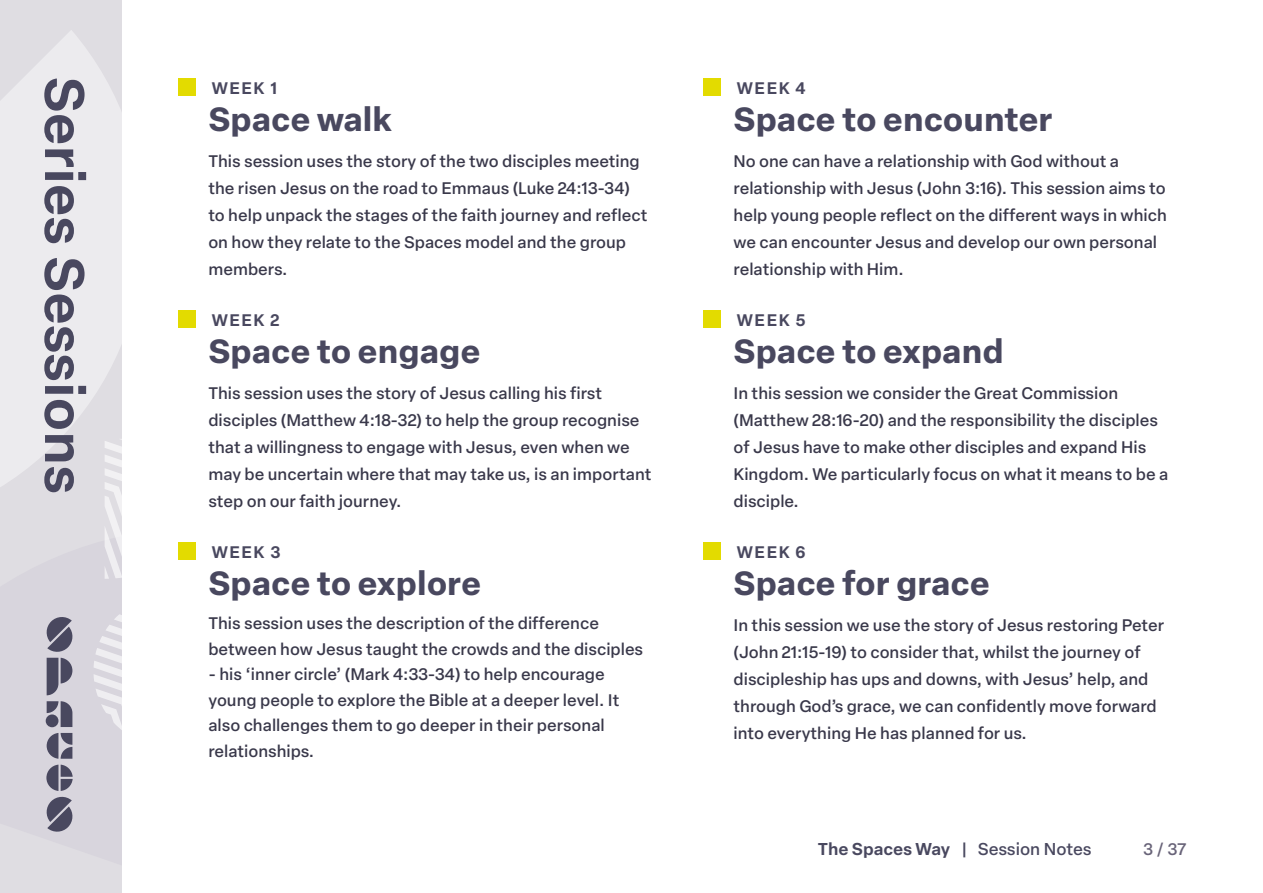
<style>
.page{position:relative;width:1263px;height:893px;background:#fff}
.page>*{position:absolute;margin:0;border:0;box-sizing:border-box;transform-origin:0 0}
.t1{font:600 54.75px "Elza Text";color:#49485f}
.t2{font:700 33px "Elza Text";color:#49485f}
.t3{font:500 16.95px "Elza Text";letter-spacing:-.005em;color:#49485f}
.t4{font:500 16.5px/27px "Elza Text";color:#39384a}
.t5{font:600 16.5px "Elza Text";letter-spacing:.09em;color:#49485f}
.t6{font:500 16.5px "Elza Text";color:#686378}
.s1{font-weight:600}
</style>
<div class="page">
<div style="left:0;top:0;width:157px;height:893px;background:#d8d5dd"></div>
<svg style="left:0;top:30px;width:123px;height:452px;fill:#ecebee"></svg>
<svg style="left:105px;top:439px;width:18px;height:140px"></svg>
<svg style="left:94px;top:595px;width:29px;height:152px"></svg>
<div style="left:123px;top:0;width:1140px;height:893px;background:#fff"></div>
<svg style="left:47px;top:701px;width:25px;height:26px"></svg>
<svg style="left:47px;top:733px;width:25px;height:26px"></svg>
<svg style="left:46px;top:617px;width:27px;height:78px"></svg>
<svg style="left:46px;top:765px;width:27px;height:67px"></svg>
<div style="left:179px;top:79px;width:17px;height:17px;background:#e3db00"></div>
<div style="left:179px;top:311px;width:17px;height:17px;background:#e3db00"></div>
<div style="left:179px;top:543px;width:17px;height:17px;background:#e3db00"></div>
<div style="left:704px;top:79px;width:17px;height:17px;background:#e3db00"></div>
<div style="left:704px;top:311px;width:17px;height:17px;background:#e3db00"></div>
<div style="left:704px;top:543px;width:17px;height:17px;background:#e3db00"></div>
<h1 class="t1" style="left:107px;top:77px;width:419px;rotate:90deg">Series Sessions</h1>
<p class="t5" style="left:212px;top:75px;width:67px">WEEK 1</p>
<p class="t2" style="left:208px;top:94px;width:185px">Space walk</p>
<p class="t4" style="left:208px;top:146px;width:441px">This session uses the story of the two disciples meeting the risen Jesus on the road to Emmaus (Luke 24:13-34) to help unpack the stages of the faith journey and reflect on how they relate to the Spaces model and the group members.</p>
<p class="t5" style="left:212px;top:307px;width:69px">WEEK 2</p>
<p class="t2" style="left:208px;top:326px;width:274px">Space to engage</p>
<p class="t4" style="left:208px;top:378px;width:445px">This session uses the story of Jesus calling his first disciples (Matthew 4:18-32) to help the group recognise that a willingness to engage with Jesus, even when we may be uncertain where that may take us, is an important step on our faith journey.</p>
<p class="t5" style="left:212px;top:539px;width:70px">WEEK 3</p>
<p class="t2" style="left:208px;top:558px;width:274px">Space to explore</p>
<p class="t4" style="left:208px;top:610px;width:436px;line-height:25.5px">This session uses the description of the difference between how Jesus taught the crowds and the disciples</p>
<p class="t4" style="left:208px;top:661px;width:413px;line-height:25.5px">- his ‘inner circle’ (Mark 4:33-34) to help encourage young people to explore the Bible at a deeper level. It also challenges them to go deeper in their personal relationships.</p>
<p class="t5" style="left:737px;top:75px;width:70px">WEEK 4</p>
<p class="t2" style="left:733px;top:94px;width:321px">Space to encounter</p>
<p class="t4" style="left:733px;top:146px;width:435px">No one can have a relationship with God without a relationship with Jesus (John 3:16). This session aims to help young people reflect on the different ways in which we can encounter Jesus and develop our own personal relationship with Him.</p>
<p class="t5" style="left:737px;top:307px;width:70px">WEEK 5</p>
<p class="t2" style="left:733px;top:326px;width:272px">Space to expand</p>
<p class="t4" style="left:733px;top:378px;width:436px">In this session we consider the Great Commission (Matthew 28:16-20) and the responsibility the disciples of Jesus have to make other disciples and expand His Kingdom. We particularly focus on what it means to be a disciple.</p>
<p class="t5" style="left:737px;top:539px;width:70px">WEEK 6</p>
<p class="t2" style="left:733px;top:558px;width:258px">Space for grace</p>
<p class="t4" style="left:733px;top:611px;width:432px">In this session we use the story of Jesus restoring Peter (John 21:15-19) to consider that, whilst the journey of discipleship has ups and downs, with Jesus’ help, and through God’s grace, we can confidently move forward into everything He has planned for us.</p>
<p class="t3" style="left:818px;top:836px;width:275px"><span class="s1">The Spaces Way</span> | Session Notes</p>
<p class="t6" style="left:1143px;top:836px;width:45px">3 / 37</p>
</div>
